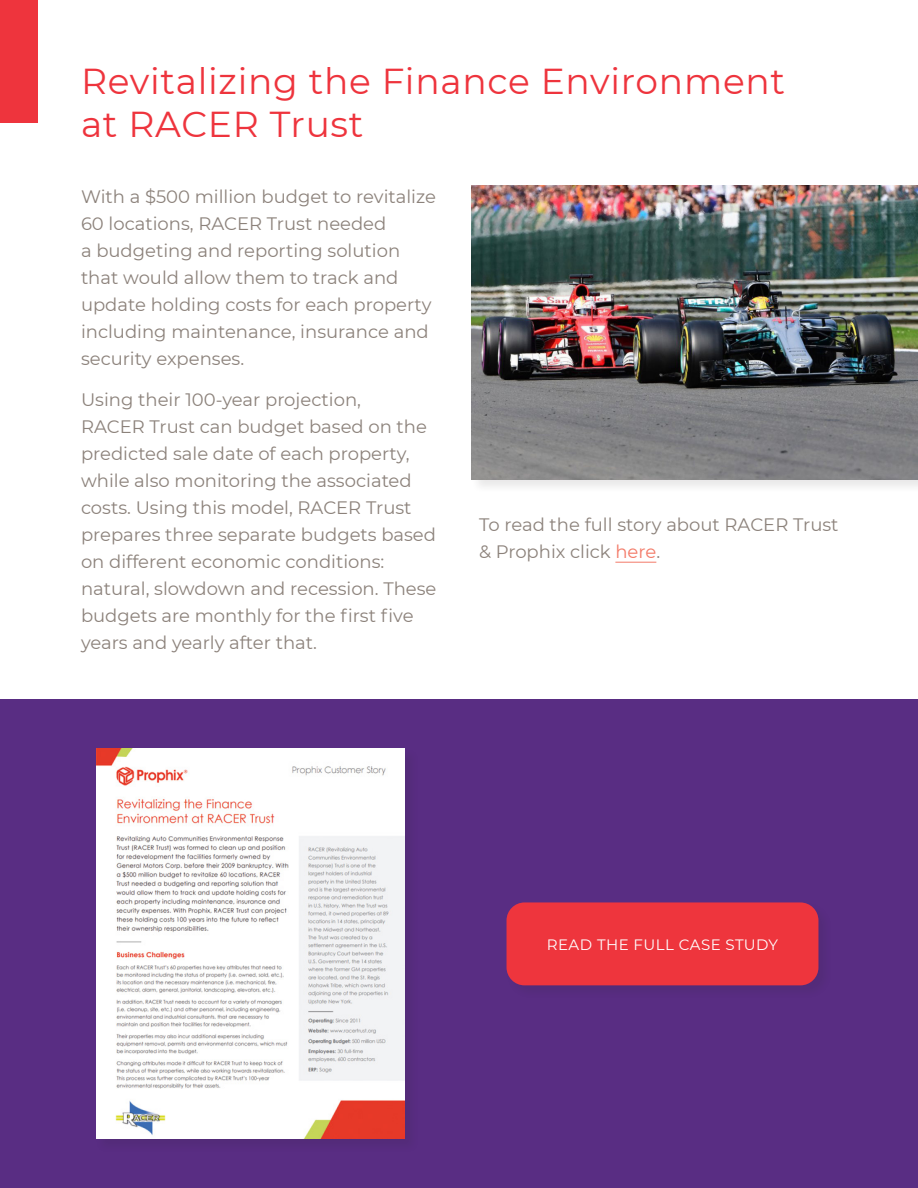
<style>
.page{position:relative;width:918px;height:1188px;background:#fff}
.page>*{position:absolute;margin:0;border:0;box-sizing:border-box;transform-origin:0 0}
.t1{font:36px/43.2px "Montserrat";letter-spacing:.02em;color:#ee343d}
.Intro_Bullets{font:18px/27px "Montserrat";color:#8c827b}
.t2{font:15px "Montserrat";letter-spacing:.03em;color:#fff}
.s1{color:#f37a68}
</style>
<div class="page">
<div style="left:471px;top:184px;width:447px;height:310px;background:#231f20;opacity:.1"></div>
<img style="left:472px;top:186px;width:446px;height:294px">
<div style="left:0;top:700px;width:918px;height:488px;background:#592d83"></div>
<hr style="left:615px;top:562px;width:41px;height:1px;background:#f37a68">
<div style="left:0;top:0;width:38px;height:122px;background:#ee343d"></div>
<div style="left:505px;top:901px;width:328px;height:99px;background:#231f20;opacity:.1"></div>
<div style="left:507px;top:902px;width:311px;height:83px;background:#ee353d;border-radius:18px"></div>
<div style="left:95px;top:748px;width:324px;height:405px;background:#552c7d"></div>
<img style="left:96px;top:749px;width:309px;height:390px">
<p class="t1" style="left:81px;top:58px;width:706px">Revitalizing the Finance Environment at RACER Trust</p>
<p class="Intro_Bullets" style="left:81px;top:182px;width:357px">With a $500 million budget to revitalize 60 locations, RACER Trust needed<br>a budgeting and reporting solution that would allow them to track and update holding costs for each property including maintenance, insurance and security expenses.</p>
<p class="Intro_Bullets" style="left:81px;top:385px;width:357px">Using their 100-year projection,<br>RACER Trust can budget based on the predicted sale date of each property, while also monitoring the associated costs. Using this model, RACER Trust prepares three separate budgets based on different economic conditions: natural, slowdown and recession. These budgets are monthly for the first five years and yearly after that.</p>
<p class="Intro_Bullets" style="left:479px;top:510px;width:361px">To read the full story about RACER Trust &amp; Prophix click <span class="s1">here</span>.</p>
<p class="t2" style="left:547px;top:934px;width:233px">READ THE FULL CASE STUDY</p>
</div>
